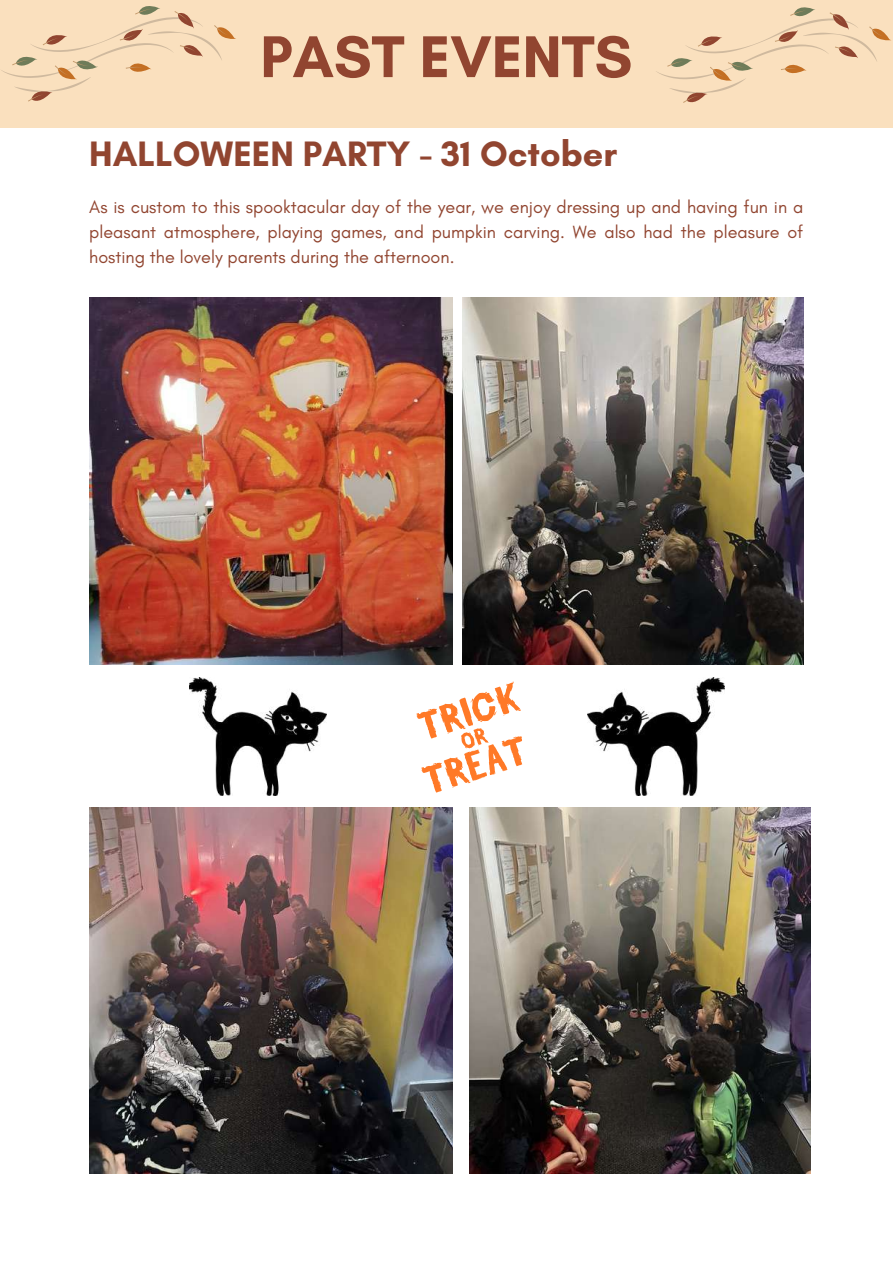
<style>
.page{position:relative;width:893px;height:1264px;background:#fff}
.page>*{position:absolute;margin:0;border:0;box-sizing:border-box;transform-origin:0 0}
.t1{font:700 60px "Glacial Indifference";color:#914530}
.t2{font:700 36px "Glacial Indifference";color:#914530}
.t3{font:18px/24.8px "Glacial Indifference";color:#914530;text-align:justify}
</style>
<div class="page">
<div style="left:0;top:0;width:892px;height:127px;background:#fae0be"></div>
<img style="left:89px;top:298px;width:363px;height:366px">
<img style="left:462px;top:298px;width:341px;height:366px">
<img style="left:89px;top:808px;width:363px;height:365px">
<img style="left:469px;top:808px;width:341px;height:365px">
<svg style="left:1px;top:6px;width:235px;height:96px"></svg>
<svg style="left:656px;top:7px;width:235px;height:96px"></svg>
<svg style="left:416px;top:681px;width:106px;height:111px"></svg>
<img style="left:587px;top:677px;width:137px;height:118px">
<img style="left:189px;top:677px;width:137px;height:118px">
<h1 class="t1" style="left:260px;top:20px;width:373px">PAST EVENTS</h1>
<h2 class="t2" style="left:89px;top:131px;width:529px">HALLOWEEN PARTY - 31 October</h2>
<p class="t3" style="left:89px;top:194px;width:715px">As is custom to this spooktacular day of the year, we enjoy dressing up and having fun in a pleasant atmosphere, playing games, and pumpkin carving. We also had the pleasure of hosting the lovely parents during the afternoon.</p>
</div>
